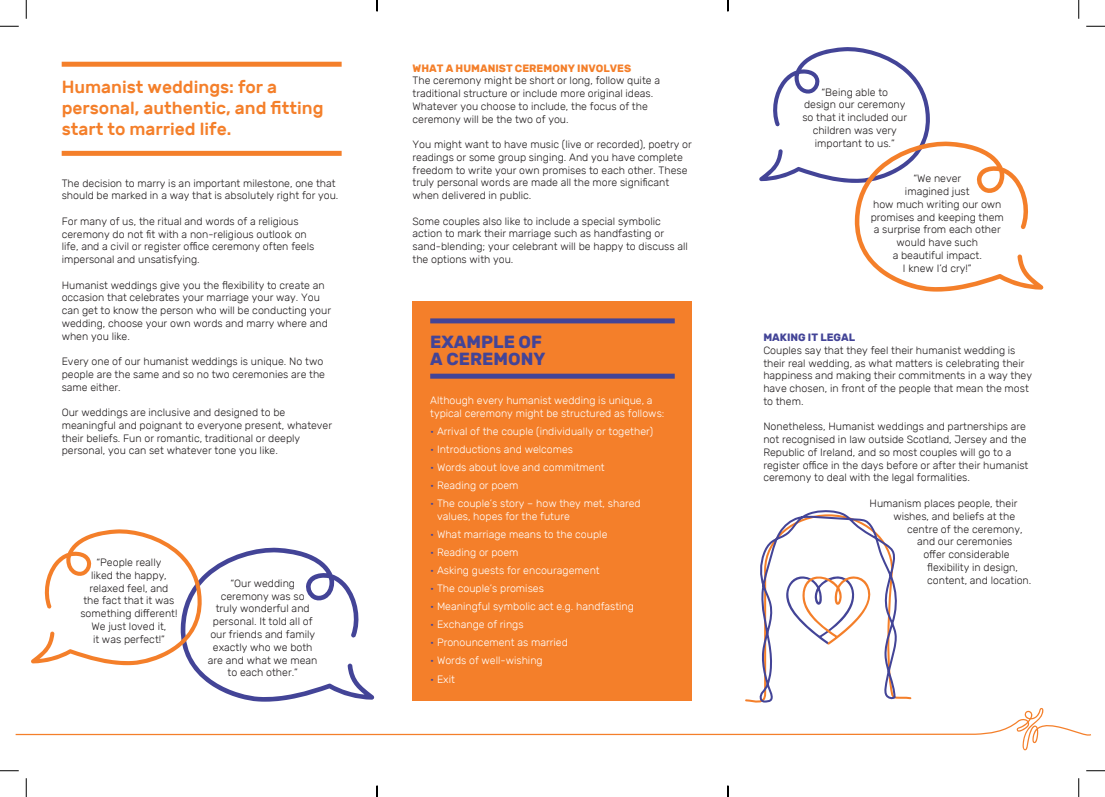
<style>
.page{position:relative;width:1105px;height:797px;background:#fff}
.page>*{position:absolute;margin:0;border:0;box-sizing:border-box;transform-origin:0 0}
.t1{font:500 17.5px/21px "Rubik";color:#f47f2a}
.t2{font:700 17.5px/17.5px "Rubik";color:#434497}
.t3{font:300 10.62px/12.8px "Rubik";color:#231f20}
.t4{font:300 10.62px/12.8px "Rubik";color:#fff}
.t5{font:700 10.62px "Rubik";color:#f47f2a}
.t6{font:700 10.62px "Rubik";color:#434497}
.s1{color:#434497}
</style>
<div class="page">
<div style="left:412px;top:301px;width:280px;height:399px;background:#f47f2a"></div>
<div style="left:62px;top:62px;width:280px;height:5px;background:#f47f2a"></div>
<div style="left:62px;top:151px;width:280px;height:5px;background:#f47f2a"></div>
<div style="left:430px;top:318px;width:245px;height:5px;background:#434497"></div>
<div style="left:430px;top:373px;width:245px;height:5px;background:#434497"></div>
<svg style="left:16px;top:708px;width:1075px;height:42px"></svg>
<svg style="left:759px;top:47px;width:284px;height:244px"></svg>
<svg style="left:31px;top:529px;width:343px;height:172px"></svg>
<svg style="left:744px;top:696px;width:169px;height:54px"></svg>
<svg style="left:757px;top:510px;width:141px;height:194px"></svg>
<svg style="left:0;top:25px;width:19px;height:2px"></svg>
<svg style="left:1086px;top:25px;width:19px;height:2px"></svg>
<svg style="left:0;top:770px;width:19px;height:1px"></svg>
<svg style="left:1086px;top:770px;width:19px;height:1px"></svg>
<svg style="left:25px;top:0;width:2px;height:19px"></svg>
<svg style="left:25px;top:778px;width:2px;height:19px"></svg>
<svg style="left:1078px;top:0;width:1px;height:19px"></svg>
<svg style="left:1078px;top:778px;width:1px;height:19px"></svg>
<svg style="left:376px;top:0;width:2px;height:11px"></svg>
<svg style="left:376px;top:785px;width:2px;height:12px"></svg>
<svg style="left:727px;top:0;width:2px;height:11px"></svg>
<svg style="left:727px;top:785px;width:2px;height:12px"></svg>
<h1 class="t1" style="left:62px;top:77px;width:263px">Humanist weddings: for a personal, authentic, and fitting start to married life.</h1>
<p class="t3" style="left:62px;top:176px;width:278px">The decision to marry is an important milestone, one that should be marked in a way that is absolutely right for you.</p>
<p class="t3" style="left:62px;top:215px;width:254px">For many of us, the ritual and words of a religious ceremony do not fit with a non-religious outlook on life, and a civil or register office ceremony often feels impersonal and unsatisfying.</p>
<p class="t3" style="left:62px;top:278px;width:271px">Humanist weddings give you the flexibility to create an occasion that celebrates your marriage your way. You can get to know the person who will be conducting your wedding, choose your own words and marry where and when you like.</p>
<p class="t3" style="left:62px;top:355px;width:265px">Every one of our humanist weddings is unique. No two people are the same and so no two ceremonies are the same either.</p>
<p class="t3" style="left:62px;top:406px;width:272px">Our weddings are inclusive and designed to be meaningful and poignant to everyone present, whatever their beliefs. Fun or romantic, traditional or deeply personal, you can set whatever tone you like.</p>
<p class="t3" style="left:80px;top:556px;width:99px;text-align:center">“People really<br>liked the happy, relaxed feel, and the fact that it was something different!<br>We just loved it,<br>it was perfect!”</p>
<p class="t3" style="left:208px;top:577px;width:111px;text-align:center">“Our wedding ceremony was so<br>truly wonderful and personal. It told all of our friends and family exactly who we both are and what we mean to each other.”</p>
<p class="t5" style="left:412px;top:62px;width:220px">WHAT A HUMANIST CEREMONY INVOLVES</p>
<p class="t3" style="left:412px;top:74px;width:249px">The ceremony might be short or long, follow quite a traditional structure or include more original ideas.<br>Whatever you choose to include, the focus of the ceremony will be the two of you.</p>
<p class="t3" style="left:412px;top:138px;width:281px">You might want to have music (live or recorded), poetry or readings or some group singing. And you have complete freedom to write your own promises to each other. These truly personal words are made all the more significant when delivered in public.</p>
<p class="t3" style="left:412px;top:215px;width:277px">Some couples also like to include a special symbolic action to mark their marriage such as handfasting or sand-blending; your celebrant will be happy to discuss all the options with you.</p>
<h1 class="t2" style="left:430px;top:333px;width:117px">EXAMPLE OF<br>A CEREMONY</h1>
<p class="t4" style="left:430px;top:394px;width:236px">Although every humanist wedding is unique, a typical ceremony might be structured as follows:</p>
<p class="t4" style="left:430px;top:425px;width:224px"><span class="s1">•</span> Arrival of the couple (individually or together)</p>
<p class="t4" style="left:430px;top:443px;width:144px"><span class="s1">•</span> Introductions and welcomes</p>
<p class="t4" style="left:430px;top:461px;width:176px"><span class="s1">•</span> Words about love and commitment</p>
<p class="t4" style="left:430px;top:479px;width:90px"><span class="s1">•</span> Reading or poem</p>
<p class="t4" style="left:437px;top:497px;width:205px;text-indent:-7px"><span class="s1">•</span> The couple’s story – how they met, shared values, hopes for the future</p>
<p class="t4" style="left:430px;top:528px;width:179px"><span class="s1">•</span> What marriage means to the couple</p>
<p class="t4" style="left:430px;top:546px;width:90px"><span class="s1">•</span> Reading or poem</p>
<p class="t4" style="left:430px;top:564px;width:171px"><span class="s1">•</span> Asking guests for encouragement</p>
<p class="t4" style="left:430px;top:582px;width:115px"><span class="s1">•</span> The couple’s promises</p>
<p class="t4" style="left:430px;top:600px;width:205px"><span class="s1">•</span> Meaningful symbolic act e.g. handfasting</p>
<p class="t4" style="left:430px;top:618px;width:95px"><span class="s1">•</span> Exchange of rings</p>
<p class="t4" style="left:430px;top:636px;width:139px"><span class="s1">•</span> Pronouncement as married</p>
<p class="t4" style="left:430px;top:654px;width:114px"><span class="s1">•</span> Words of well-wishing</p>
<p class="t4" style="left:430px;top:672px;width:26px"><span class="s1">•</span> Exit</p>
<p class="t3" style="left:802px;top:86px;width:106px;text-align:center">“Being able to<br>design our ceremony so that it included our children was very important to us.”</p>
<p class="t3" style="left:871px;top:172px;width:135px;text-align:center">“We never<br>imagined just<br>how much writing our own promises and keeping them a surprise from each other would have such<br>a beautiful impact.<br>I knew I’d cry!”</p>
<p class="t6" style="left:763px;top:331px;width:93px">MAKING IT LEGAL</p>
<p class="t3" style="left:763px;top:344px;width:270px">Couples say that they feel their humanist wedding is their real wedding, as what matters is celebrating their happiness and making their commitments in a way they have chosen, in front of the people that mean the most to them.</p>
<p class="t3" style="left:763px;top:420px;width:267px">Nonetheless, Humanist weddings and partnerships are not recognised in law outside Scotland, Jersey and the Republic of Ireland, and so most couples will go to a register office in the days before or after their humanist ceremony to deal with the legal formalities.</p>
<p class="t3" style="left:870px;top:497px;width:149px">Humanism places people, their</p>
<p class="t3" style="left:893px;top:510px;width:123px">wishes, and beliefs at the</p>
<p class="t3" style="left:907px;top:522px;width:117px">centre of the ceremony,</p>
<p class="t3" style="left:917px;top:535px;width:97px">and our ceremonies</p>
<p class="t3" style="left:923px;top:548px;width:88px">offer considerable</p>
<p class="t3" style="left:927px;top:561px;width:92px">flexibility in design,</p>
<p class="t3" style="left:927px;top:573px;width:106px">content, and location.</p>
</div>
